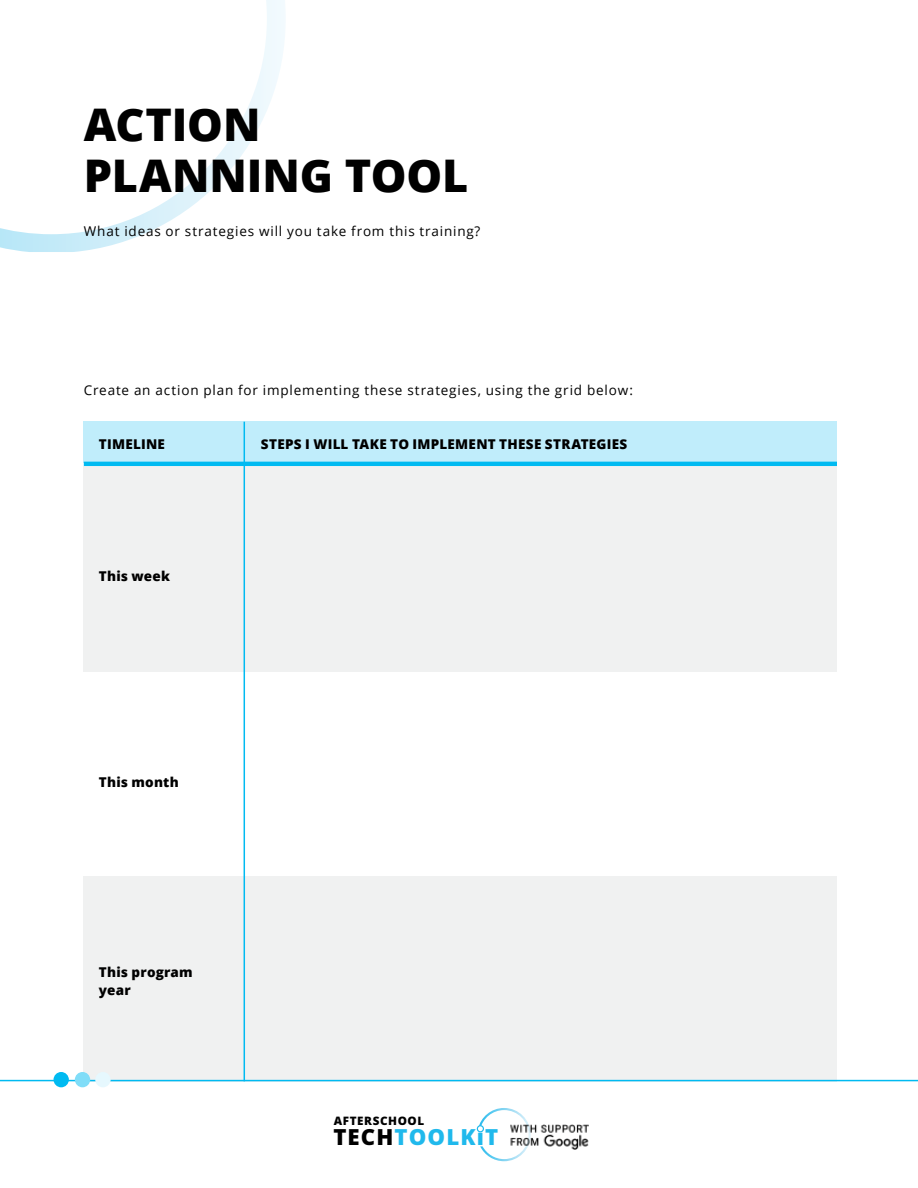
<style>
.page{position:relative;width:918px;height:1188px;background:#fff}
.page>*{position:absolute;margin:0;border:0;box-sizing:border-box;transform-origin:0 0}
.t1{font:800 45px/51px "Open Sans";letter-spacing:-.005em;color:#000}
.t2{font:800 22.2px "Open Sans";letter-spacing:.05em;color:#20b9ec}
.t3{font:13.5px "Open Sans";letter-spacing:.06em;color:#000}
.t4{font:800 13.5px/18px "Open Sans";letter-spacing:.015em;color:#000}
.t5{font:800 11.7px "Open Sans";letter-spacing:.05em;color:#000}
.s1{color:#000}
</style>
<div class="page">
<svg style="left:0;top:0;width:285px;height:252px"></svg>
<div style="left:84px;top:422px;width:753px;height:41px;background:#c0edfb"></div>
<hr style="left:84px;top:462px;width:753px;height:4px;background:#00baf1">
<div style="left:84px;top:466px;width:753px;height:205px;background:#eceded"></div>
<svg style="left:478px;top:1108px;width:50px;height:53px"></svg>
<div style="left:477px;top:1125px;width:7px;height:7px;background:#fff;border:1px solid #20b9ec;border-radius:50%"></div>
<img style="left:505px;top:1123px;width:84px;height:28px">
<div style="left:84px;top:876px;width:753px;height:205px;background:#eceded"></div>
<hr style="left:0;top:1080px;width:918px;height:1px;background:#00baf1">
<div style="left:54px;top:1072px;width:15px;height:15px;background:#00baf1;border-radius:50%"></div>
<div style="left:75px;top:1072px;width:15px;height:15px;background:#80ddf8;border-radius:50%"></div>
<div style="left:95px;top:1072px;width:16px;height:15px;background:#e6f8fe;border-radius:50%"></div>
<hr style="left:244px;top:422px;width:1px;height:659px;background:#00baf1">
<h1 class="t1" style="left:84px;top:97px;width:386px">ACTION<br>PLANNING TOOL</h1>
<p class="t3" style="left:84px;top:222px;width:398px">What ideas or strategies will you take from this training?</p>
<p class="t3" style="left:84px;top:381px;width:551px">Create an action plan for implementing these strategies, using the grid below:</p>
<p class="t4" style="left:99px;top:434px;width:68px">TIMELINE</p>
<p class="t4" style="left:261px;top:434px;width:368px">STEPS I WILL TAKE TO IMPLEMENT THESE STRATEGIES</p>
<p class="t4" style="left:99px;top:567px;width:73px">This week</p>
<p class="t4" style="left:99px;top:772px;width:81px">This month</p>
<p class="t4" style="left:99px;top:962px;width:95px">This program year</p>
<p class="t5" style="left:334px;top:1112px;width:92px">AFTERSCHOOL</p>
<h2 class="t2" style="left:333px;top:1120px;width:166px"><span class="s1">TECH</span>TOOLKiT</h2>
</div>
